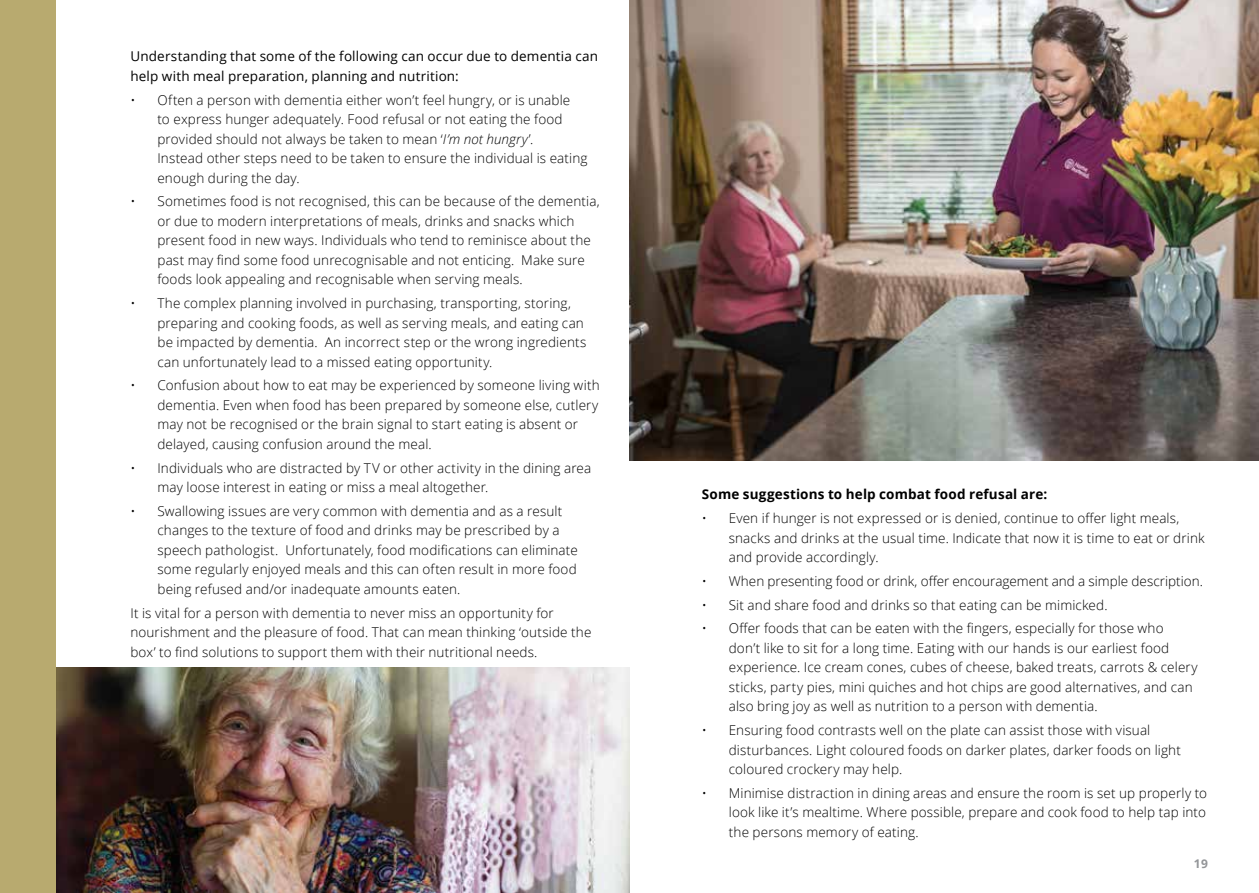
<style>
.page{position:relative;width:1259px;height:893px;background:#fff}
.page>*{position:absolute;margin:0;border:0;box-sizing:border-box;transform-origin:0 0}
.t1{font:300 13.5px/19.5px "Open Sans";letter-spacing:.01em;color:#000}
.t2{font:13.5px/19.5px "Open Sans";letter-spacing:.01em;color:#000}
.t3{font:700 13.5px "Open Sans";letter-spacing:.01em;color:#000}
.t4{font:700 12px "Open Sans";color:#939598}
.s1{font-style:italic}
</style>
<div class="page">
<img style="left:55px;top:668px;width:574px;height:225px">
<div style="left:0;top:0;width:55px;height:893px;background:#b8aa6f"></div>
<img style="left:629px;top:0;width:630px;height:460px">
<p class="t2" style="left:130px;top:46px;width:469px">Understanding that some of the following can occur due to dementia can help with meal preparation, planning and nutrition:</p>
<p class="t1" style="left:157px;top:90px;width:431px;text-indent:-27px">• Often a person with dementia either won’t feel hungry, or is unable<br>to express hunger adequately. Food refusal or not eating the food provided should not always be taken to mean ‘<span class="s1">I’m not hungry</span>’.<br>Instead other steps need to be taken to ensure the individual is eating enough during the day.</p>
<p class="t1" style="left:157px;top:191px;width:444px;text-indent:-27px">• Sometimes food is not recognised, this can be because of the dementia, or due to modern interpretations of meals, drinks and snacks which present food in new ways. Individuals who tend to reminisce about the past may find some food unrecognisable and not enticing. Make sure foods look appealing and recognisable when serving meals.</p>
<p class="t1" style="left:157px;top:293px;width:430px;text-indent:-27px">• The complex planning involved in purchasing, transporting, storing, preparing and cooking foods, as well as serving meals, and eating can be impacted by dementia. An incorrect step or the wrong ingredients can unfortunately lead to a missed eating opportunity.</p>
<p class="t1" style="left:157px;top:375px;width:444px;text-indent:-27px">• Confusion about how to eat may be experienced by someone living with dementia. Even when food has been prepared by someone else, cutlery may not be recognised or the brain signal to start eating is absent or delayed, causing confusion around the meal.</p>
<p class="t1" style="left:157px;top:457px;width:435px;text-indent:-27px">• Individuals who are distracted by TV or other activity in the dining area may loose interest in eating or miss a meal altogether.</p>
<p class="t1" style="left:157px;top:501px;width:422px;text-indent:-27px">• Swallowing issues are very common with dementia and as a result changes to the texture of food and drinks may be prescribed by a speech pathologist. Unfortunately, food modifications can eliminate some regularly enjoyed meals and this can often result in more food being refused and/or inadequate amounts eaten.</p>
<p class="t1" style="left:130px;top:602px;width:462px">It is vital for a person with dementia to never miss an opportunity for nourishment and the pleasure of food. That can mean thinking ‘outside the box’ to find solutions to support them with their nutritional needs.</p>
<p class="t3" style="left:702px;top:485px;width:347px">Some suggestions to help combat food refusal are:</p>
<p class="t1" style="left:729px;top:508px;width:477px;text-indent:-27px">• Even if hunger is not expressed or is denied, continue to offer light meals, snacks and drinks at the usual time. Indicate that now it is time to eat or drink and provide accordingly.</p>
<p class="t1" style="left:702px;top:571px;width:503px">• When presenting food or drink, offer encouragement and a simple description.</p>
<p class="t1" style="left:702px;top:595px;width:407px">• Sit and share food and drinks so that eating can be mimicked.</p>
<p class="t1" style="left:729px;top:618px;width:470px;text-indent:-27px">• Offer foods that can be eaten with the fingers, especially for those who don’t like to sit for a long time. Eating with our hands is our earliest food experience. Ice cream cones, cubes of cheese, baked treats, carrots &amp; celery sticks, party pies, mini quiches and hot chips are good alternatives, and can also bring joy as well as nutrition to a person with dementia.</p>
<p class="t1" style="left:729px;top:720px;width:454px;text-indent:-27px">• Ensuring food contrasts well on the plate can assist those with visual disturbances. Light coloured foods on darker plates, darker foods on light coloured crockery may help.</p>
<p class="t1" style="left:729px;top:783px;width:480px;text-align:justify;text-indent:-27px">• Minimise distraction in dining areas and ensure the room is set up properly to look like it’s mealtime. Where possible, prepare and cook food to help tap into the persons memory of eating.</p>
<p class="t4" style="left:1194px;top:856px;width:16px">19</p>
</div>
